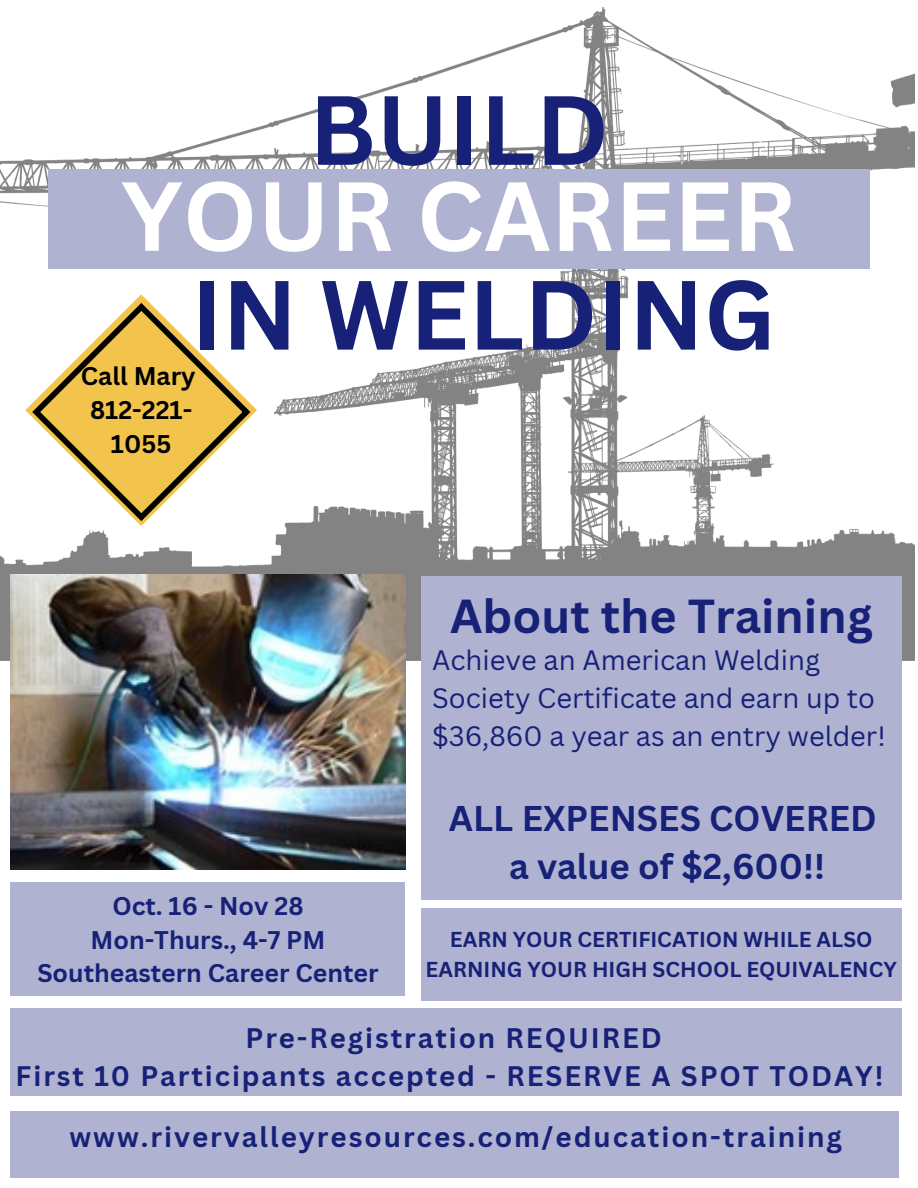
<style>
.page{position:relative;width:918px;height:1188px;background:#fff}
.page>*{position:absolute;margin:0;border:0;box-sizing:border-box;transform-origin:0 0}
.t1{font:700 96px "Canva Sans";color:#172177}
.t2{font:700 96px "Canva Sans";color:#fff}
.t3{font:700 46.5px "Canva Sans";color:#172177}
.t4{font:700 34.8px "Canva Sans";color:#172177}
.t5{font:700 27.75px "Canva Sans";letter-spacing:.07em;color:#172177}
.t6{font:700 27.6px "Canva Sans";letter-spacing:.07em;color:#172177}
.t7{font:27.3px/38.2px "Canva Sans";color:#172177}
.t8{font:700 24.9px "Canva Sans";color:#172177}
.t9{font:700 24.9px/33.8px "Canva Sans";color:#000;text-align:center}
.t10{font:700 21px/29.2px "Canva Sans";color:#172177;text-align:center}
</style>
<div class="page">
<img style="left:0;top:7px;width:914px;height:654px">
<div style="left:421px;top:576px;width:481px;height:324px;background:#afb2d0"></div>
<div style="left:421px;top:908px;width:481px;height:93px;background:#afb2d0"></div>
<div style="left:11px;top:1009px;width:891px;height:87px;background:#afb2d0"></div>
<div style="left:11px;top:1111px;width:888px;height:66px;background:#afb2d0"></div>
<div style="left:11px;top:882px;width:394px;height:114px;background:#afb2d0"></div>
<svg style="left:25px;top:294px;width:232px;height:232px"></svg>
<svg style="left:32px;top:303px;width:218px;height:218px"></svg>
<img style="left:11px;top:574px;width:395px;height:296px">
<div style="left:48px;top:169px;width:822px;height:100px;background:#afb2d0"></div>
<p class="t1" style="left:309px;top:62px;width:301px">BUILD</p>
<p class="t2" style="left:121px;top:148px;width:677px">YOUR CAREER</p>
<p class="t1" style="left:191px;top:247px;width:586px">IN WELDING</p>
<p class="t9" style="left:81px;top:359px;width:116px">Call Mary</p>
<p class="t9" style="left:90px;top:393px;width:104px">812-221-<br>1055</p>
<p class="t8" style="left:112px;top:888px;width:193px">Oct. 16 - Nov 28</p>
<p class="t8" style="left:91px;top:922px;width:236px">Mon-Thurs., 4-7 PM</p>
<p class="t8" style="left:37px;top:956px;width:343px">Southeastern Career Center</p>
<p class="t3" style="left:450px;top:584px;width:424px">About the Training</p>
<p class="t7" style="left:432px;top:640px;width:455px">Achieve an American Welding<br>Society Certificate and earn up to $36,860 a year as an entry welder!</p>
<p class="t4" style="left:449px;top:794px;width:429px">ALL EXPENSES COVERED</p>
<p class="t4" style="left:509px;top:842px;width:317px">a value of $2,600!!</p>
<p class="t10" style="left:426px;top:925px;width:473px">EARN YOUR CERTIFICATION WHILE ALSO<br>EARNING YOUR HIGH SCHOOL EQUIVALENCY</p>
<p class="t6" style="left:245px;top:1018px;width:418px">Pre-Registration REQUIRED</p>
<p class="t6" style="left:16px;top:1056px;width:869px">First 10 Participants accepted - RESERVE A SPOT TODAY!</p>
<p class="t5" style="left:69px;top:1117px;width:774px">www.rivervalleyresources.com/education-training</p>
</div>
